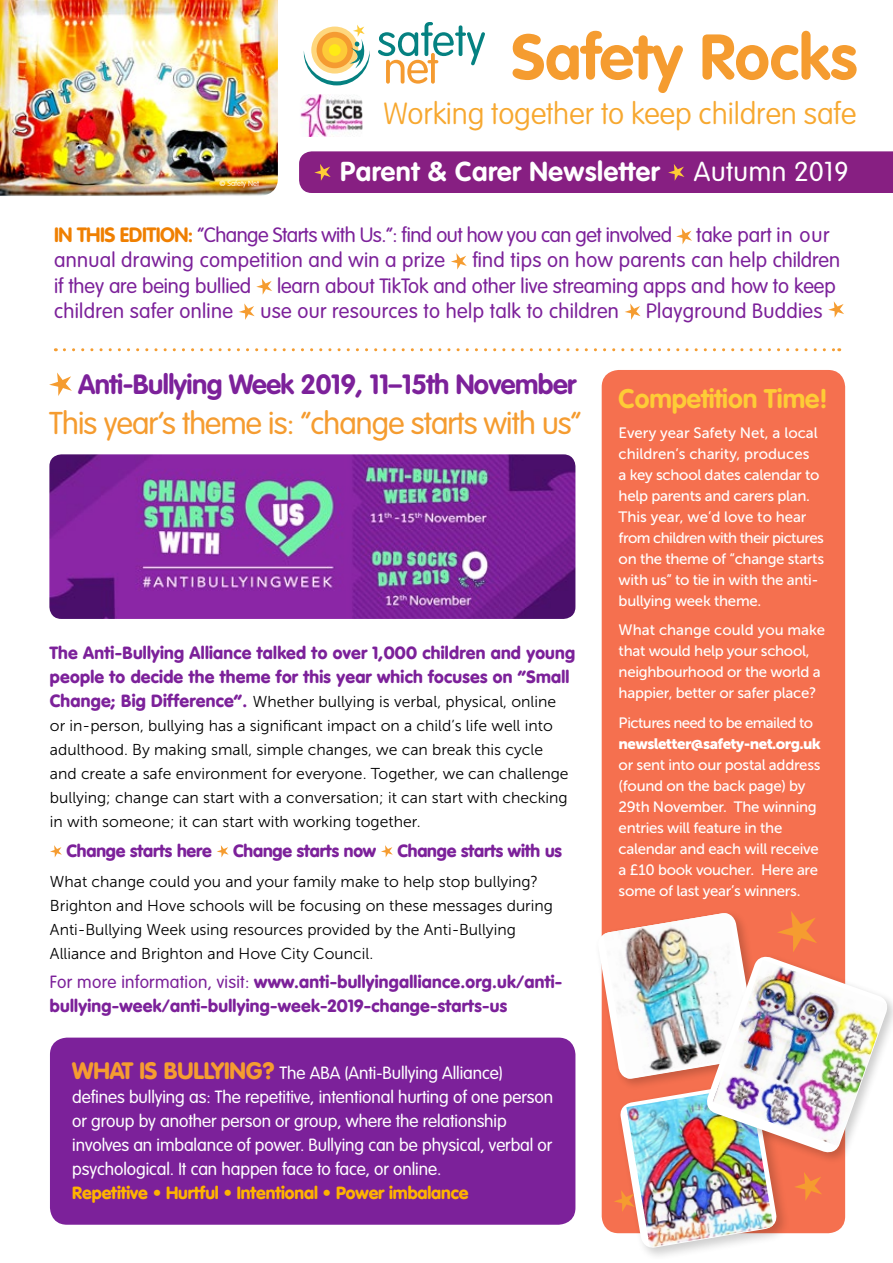
<style>
.page{position:relative;width:893px;height:1263px;background:#fff}
.page>*{position:absolute;margin:0;border:0;box-sizing:border-box;transform-origin:0 0}
.t1{font:700 63px "VAG Rounded Std";color:#f59c30}
.t2{font:300 31.05px "VAG Rounded Std";letter-spacing:-.025em;color:#f59c30}
.t3{font:100 30px "VAG Rounded Std";letter-spacing:-.005em;color:#f7a830}
.t4{font:700 27.45px "VAG Rounded Std";letter-spacing:-.02em;color:#7c219a}
.t5{font:700 27px "VAG Rounded Std";letter-spacing:.02em;color:#fff}
.t6{font:300 27px "VAG Rounded Std";letter-spacing:.02em;color:#fff}
.t7{font:700 26.55px "VAG Rounded Std";letter-spacing:-.005em;color:#fecc36}
.t8{font:300 20.4px/25.2px "VAG Rounded Std";letter-spacing:-.005em;color:#7c219a}
.t9{font:300 20.4px "VAG Rounded Std";letter-spacing:.015em;color:#7c219a}
.t10{font:300 17.4px/24px "VAG Rounded Std";letter-spacing:-.005em;color:#fff}
.t11{font:900 17.4px/24px "VAG Rounded Std";letter-spacing:.015em;color:#7c219a}
.t12{font:900 17.4px "VAG Rounded Std";letter-spacing:-.005em;color:#7c219a}
.t13{font:900 17.4px "VAG Rounded Std";letter-spacing:-.005em;color:#ffb300}
.t14{font:15.75px/24px "Museo Sans 300";color:#000}
.t15{font:15px/21px "Museo Sans 500";letter-spacing:-.02em;color:#fff}
.t16{font:15px "Museo Sans 900";letter-spacing:-.04em;color:#fff}
.t17{font:15px "Museo Sans 500";letter-spacing:-.04em;color:#fff}
.t18{font:300 7.5px "VAG Rounded Std";color:#fff}
.s1{font-weight:700;color:#ef7f01}
.s2{font-family:"VAG Rounded Std";font-weight:900;font-size:17.4px;color:#7c219a}
.s3{font-weight:300}
.s4{font-weight:900;font-size:23.4px;color:#f59c30}
</style>
<div class="page">
<div style="left:50px;top:1037px;width:525px;height:188px;background:#7c219a;border-radius:17px"></div>
<div style="left:602px;top:370px;width:243px;height:863px;background:#f5704f;border-radius:17px"></div>
<svg style="left:50px;top:845px;width:12px;height:12px"></svg>
<svg style="left:217px;top:845px;width:12px;height:12px"></svg>
<svg style="left:381px;top:845px;width:12px;height:12px"></svg>
<img style="left:0;top:0;width:278px;height:196px">
<img style="left:300px;top:94px;width:62px;height:43px">
<svg style="left:378px;top:22px;width:107px;height:62px"></svg>
<svg style="left:304px;top:25px;width:66px;height:60px"></svg>
<div style="left:299px;top:151px;width:594px;height:42px;background:#871f82"></div>
<svg style="left:676px;top:228px;width:16px;height:16px"></svg>
<svg style="left:451px;top:253px;width:16px;height:17px"></svg>
<svg style="left:256px;top:278px;width:16px;height:17px"></svg>
<svg style="left:239px;top:303px;width:16px;height:17px"></svg>
<svg style="left:625px;top:303px;width:16px;height:17px"></svg>
<svg style="left:828px;top:301px;width:16px;height:17px"></svg>
<svg style="left:64px;top:348px;width:776px;height:3px"></svg>
<svg style="left:49px;top:372px;width:23px;height:24px"></svg>
<img style="left:49px;top:454px;width:526px;height:165px">
<div style="left:594px;top:909px;width:175px;height:182px;background:#000;opacity:.2"></div>
<div style="left:616px;top:1079px;width:174px;height:182px;background:#000;opacity:.2"></div>
<img style="left:596px;top:911px;width:295px;height:338px">
<p class="t18" style="left:220px;top:179px;width:41px">© Safety Net</p>
<h1 class="t1" style="left:511px;top:20px;width:347px">Safety Rocks</h1>
<h3 class="t3" style="left:384px;top:96px;width:474px">Working together to keep children safe</h3>
<h3 class="t5" style="left:340px;top:155px;width:321px">Parent &amp; Carer Newsletter</h3>
<h3 class="t6" style="left:694px;top:156px;width:156px">Autumn 2019</h3>
<p class="t8" style="left:54px;top:223px;width:777px"><span class="s1">IN THIS EDITION:</span> “Change Starts with Us.”: find out how you can get involved take part in our annual drawing competition and win a prize</p>
<p class="t9" style="left:472px;top:249px;width:369px">find tips on how parents can help children</p>
<p class="t8" style="left:54px;top:274px;width:199px">if they are being bullied</p>
<p class="t8" style="left:277px;top:274px;width:560px">learn about TikTok and other live streaming apps and how to keep</p>
<p class="t9" style="left:54px;top:299px;width:180px">children safer online</p>
<p class="t9" style="left:260px;top:299px;width:360px">use our resources to help talk to children</p>
<p class="t9" style="left:646px;top:299px;width:178px">Playground Buddies</p>
<h3 class="t4" style="left:78px;top:368px;width:500px">Anti-Bullying Week 2019, 11–15th November</h3>
<h2 class="t2" style="left:49px;top:405px;width:534px">This year’s theme is: “change starts with us”</h2>
<p class="t11" style="left:50px;top:642px;width:527px">The Anti-Bullying Alliance talked to over 1,000 children and young people to decide the theme for this year which focuses on “Small</p>
<p class="t14" style="left:50px;top:690px;width:520px"><span class="s2">Change; Big Difference”.</span> Whether bullying is verbal, physical, online or in-person, bullying has a significant impact on a child’s life well into adulthood. By making small, simple changes, we can break this cycle and create a safe environment for everyone. Together, we can challenge bullying; change can start with a conversation; it can start with checking in with someone; it can start with working together.</p>
<p class="t12" style="left:67px;top:841px;width:497px">Change starts here Change starts now Change starts with us</p>
<p class="t14" style="left:50px;top:870px;width:505px">What change could you and your family make to help stop bullying?<br>Brighton and Hove schools will be focusing on these messages during Anti-Bullying Week using resources provided by the Anti-Bullying Alliance and Brighton and Hove City Council.</p>
<p class="t11" style="left:50px;top:970px;width:514px"><span class="s3">For more information, visit:</span> www.anti-bullyingalliance.org.uk/anti&shy;bullying-week/anti-bullying-week-2019-change-starts-us</p>
<p class="t10" style="left:72px;top:1062px;width:482px"><span class="s4">WHAT IS BULLYING?</span> The ABA (Anti-Bullying Alliance) defines bullying as: The repetitive, intentional hurting of one person or group by another person or group, where the relationship involves an imbalance of power. Bullying can be physical, verbal or psychological. It can happen face to face, or online.</p>
<p class="t13" style="left:72px;top:1183px;width:398px">Repetitive • Hurtful • Intentional • Power imbalance</p>
<h3 class="t7" style="left:619px;top:383px;width:211px">Competition Time!</h3>
<p class="t15" style="left:619px;top:422px;width:207px">Every year Safety Net, a local children’s charity, produces<br>a key school dates calendar to help parents and carers plan.<br>This year, we’d love to hear from children with their pictures on the theme of “change starts with us” to tie in with the anti&shy;bullying week theme.</p>
<p class="t15" style="left:619px;top:619px;width:208px">What change could you make that would help your school, neighbourhood or the world a happier, better or safer place?</p>
<p class="t17" style="left:619px;top:714px;width:196px">Pictures need to be emailed to</p>
<p class="t16" style="left:619px;top:735px;width:204px">newsletter@safety-net.org.uk</p>
<p class="t15" style="left:619px;top:754px;width:203px">or sent into our postal address (found on the back page) by<br>29th November. The winning entries will feature in the calendar and each will receive a £10 book voucher. Here are some of last year’s winners.</p>
</div>
